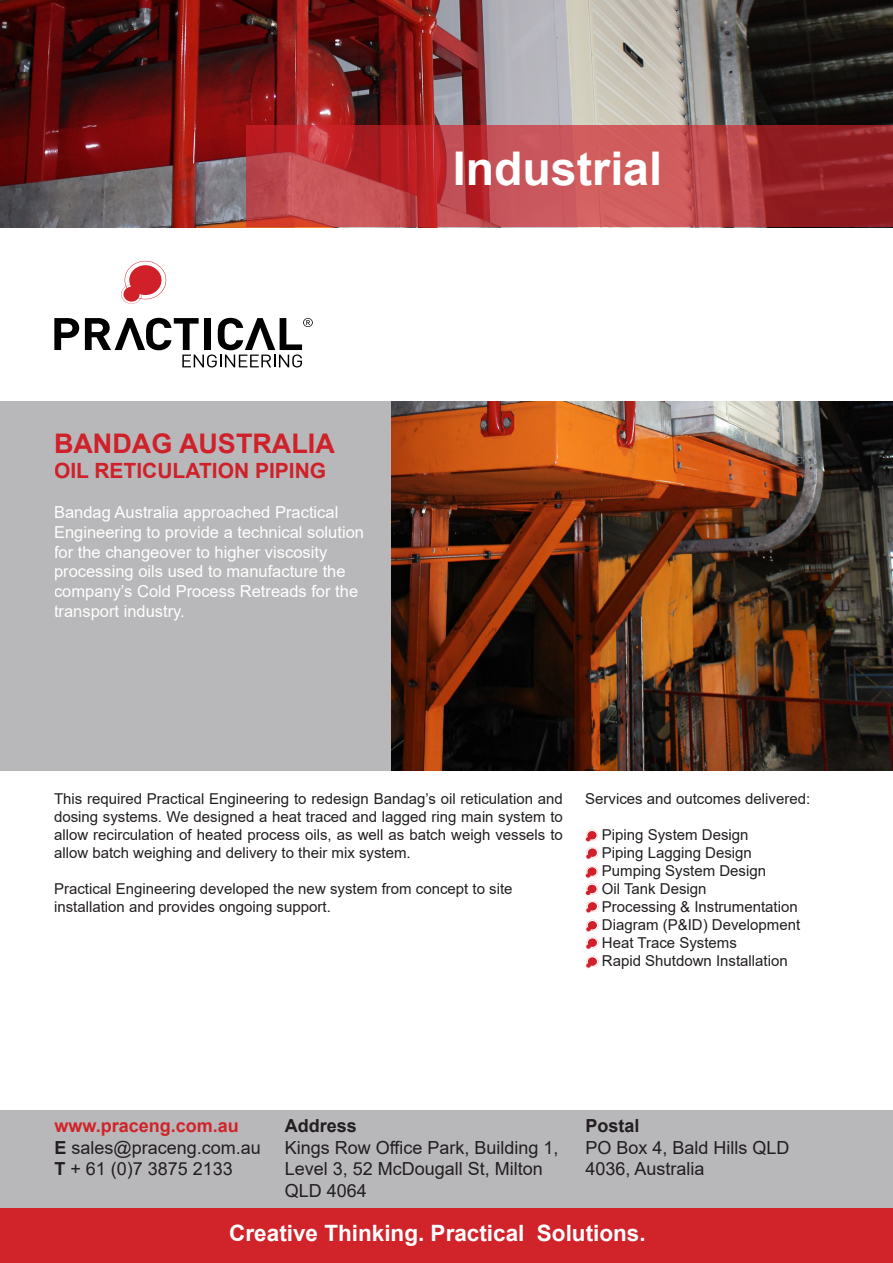
<style>
.page{position:relative;width:893px;height:1263px;background:#fff}
.page>*{position:absolute;margin:0;border:0;box-sizing:border-box;transform-origin:0 0}
.t1{font:700 46.5px "Arial";color:#fff}
.t2{font:700 27px "Arial";color:#cf212a}
.t3{font:700 22.5px "Arial";color:#fff}
.t4{font:700 21px "Arial";color:#cf212a}
.t5{font:18px/21.6px "Arial";color:#231f20}
.t6{font:700 18px "Arial";color:#d1232a}
.t7{font:700 18px "Arial";color:#231f20}
.t8{font:16.5px "Arial";color:#fff}
.t9{font:15px/18px "Arial";color:#231f20;text-align:justify}
.s1{font-weight:700}
</style>
<div class="page">
<img style="left:0;top:0;width:893px;height:227px">
<div style="left:0;top:1110px;width:893px;height:99px;background:#b8b7b9"></div>
<svg style="left:247px;top:126px;width:646px;height:101px;background:#b93f43"></svg>
<svg style="left:121px;top:261px;width:45px;height:43px"></svg>
<svg style="left:54px;top:318px;width:25px;height:32px"></svg>
<svg style="left:85px;top:318px;width:228px;height:49px"></svg>
<img style="left:391px;top:401px;width:502px;height:369px">
<div style="left:54px;top:401px;width:337px;height:369px;background:#b8b7b9"></div>
<div style="left:0;top:401px;width:54px;height:369px;background:#b8b7b9"></div>
<div style="left:0;top:1209px;width:893px;height:54px;background:#d1232a"></div>
<svg style="left:585px;top:830px;width:13px;height:29px"></svg>
<svg style="left:585px;top:866px;width:13px;height:47px"></svg>
<svg style="left:585px;top:920px;width:13px;height:29px"></svg>
<svg style="left:585px;top:956px;width:13px;height:12px"></svg>
<p class="t1" style="left:453px;top:136px;width:211px">Industrial</p>
<p class="t2" style="left:54px;top:425px;width:282px">BANDAG AUSTRALIA</p>
<p class="t4" style="left:54px;top:456px;width:274px">OIL RETICULATION PIPING</p>
<p class="t8" style="left:54px;top:501px;width:286px">Bandag Australia approached Practical</p>
<p class="t8" style="left:54px;top:521px;width:311px">Engineering to provide a technical solution</p>
<p class="t8" style="left:54px;top:540px;width:275px">for the changeover to higher viscosity</p>
<p class="t8" style="left:54px;top:560px;width:293px">processing oils used to manufacture the</p>
<p class="t8" style="left:54px;top:580px;width:306px">company’s Cold Process Retreads for the</p>
<p class="t8" style="left:54px;top:600px;width:132px">transport industry.</p>
<p class="t9" style="left:54px;top:789px;width:510px">This required Practical Engineering to redesign Bandag’s oil reticulation and dosing systems. We designed a heat traced and lagged ring main system to allow recirculation of heated process oils, as well as batch weigh vessels to allow batch weighing and delivery to their mix system.</p>
<p class="t9" style="left:54px;top:879px;width:460px">Practical Engineering developed the new system from concept to site</p>
<p class="t9" style="left:54px;top:897px;width:278px">installation and provides ongoing support.</p>
<p class="t9" style="left:585px;top:789px;width:227px">Services and outcomes delivered:</p>
<p class="t9" style="left:602px;top:825px;width:148px">Piping System Design</p>
<p class="t9" style="left:602px;top:843px;width:152px">Piping Lagging Design</p>
<p class="t9" style="left:602px;top:861px;width:166px">Pumping System Design</p>
<p class="t9" style="left:602px;top:879px;width:106px">Oil Tank Design</p>
<p class="t9" style="left:602px;top:897px;width:197px">Processing &amp; Instrumentation</p>
<p class="t9" style="left:602px;top:915px;width:200px">Diagram (P&amp;ID) Development</p>
<p class="t9" style="left:602px;top:933px;width:137px">Heat Trace Systems</p>
<p class="t9" style="left:602px;top:951px;width:187px">Rapid Shutdown Installation</p>
<p class="t6" style="left:54px;top:1113px;width:186px">www.praceng.com.au</p>
<p class="t5" style="left:54px;top:1136px;width:208px"><span class="s1">E</span> sales@praceng.com.au</p>
<p class="t5" style="left:54px;top:1158px;width:180px"><span class="s1">T</span> + 61 (0)7 3875 2133</p>
<p class="t7" style="left:285px;top:1113px;width:74px">Address</p>
<p class="t5" style="left:285px;top:1136px;width:275px">Kings Row Office Park, Building 1,<br>Level 3, 52 McDougall St, Milton<br>QLD 4064</p>
<p class="t7" style="left:585px;top:1113px;width:56px">Postal</p>
<p class="t5" style="left:585px;top:1136px;width:206px">PO Box 4, Bald Hills QLD<br>4036, Australia</p>
<p class="t3" style="left:229px;top:1217px;width:418px">Creative Thinking. Practical Solutions.</p>
</div>
